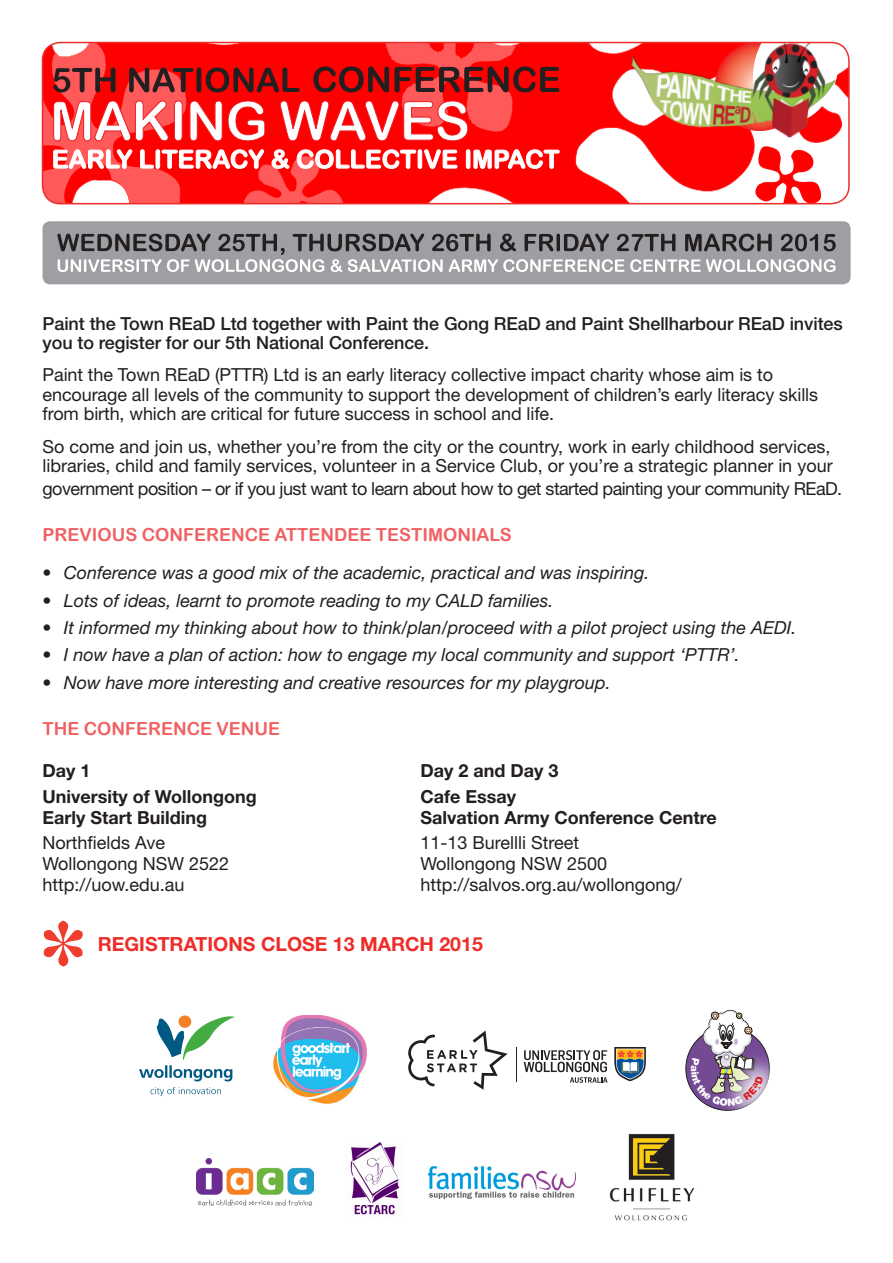
<style>
.page{position:relative;width:893px;height:1263px;background:#fff}
.page>*{position:absolute;margin:0;border:0;box-sizing:border-box;transform-origin:0 0}
.Keynote{font:700 19.5px "Helvetica Neue LT Std";color:#ee2d29}
.Body_italic{font:18px/19.5px "Helvetica Neue LT Std";letter-spacing:-.005em;color:#231f20}
.Body_italic-2{font:italic 18px "Helvetica Neue LT Std";color:#231f20}
.Body_italic-3{font:500 18px/19.5px "Helvetica Neue LT Std";letter-spacing:-.005em;color:#231f20}
.Body_Bold{font:18px "Helvetica Neue LT Std";color:#231f20}
.Body_Bold-2{font:700 18px "Helvetica Neue LT Std";color:#231f20}
.Body_italic-4{font:18px "Helvetica Neue LT Std";letter-spacing:-.03em;color:#231f20}
.Keynote-2{font:18px "Arial Rounded MT Bold";color:#f16163}
</style>
<div class="page">
<div style="left:43px;top:221px;width:808px;height:63px;background:#9f9fa3;border-radius:8px"></div>
<svg style="left:57px;top:234px;width:779px;height:38px"></svg>
<img style="left:43px;top:43px;width:806px;height:161px">
<svg style="left:839px;top:43px;width:5px;height:90px"></svg>
<img style="left:627px;top:45px;width:212px;height:95px">
<svg style="left:53px;top:101px;width:415px;height:40px"></svg>
<svg style="left:313px;top:66px;width:246px;height:26px;background:#9c1516"></svg>
<svg style="left:53px;top:68px;width:247px;height:24px;background:#a21f1f"></svg>
<svg style="left:53px;top:149px;width:507px;height:20px"></svg>
<div style="left:42px;top:42px;width:808px;height:162px;border:2px solid #ee2d29;border-radius:18px"></div>
<img style="left:428px;top:1166px;width:147px;height:32px">
<img style="left:197px;top:1158px;width:116px;height:48px">
<img style="left:350px;top:1142px;width:50px;height:73px">
<img style="left:609px;top:1133px;width:86px;height:88px">
<img style="left:274px;top:1015px;width:92px;height:89px">
<svg style="left:139px;top:1015px;width:96px;height:66px"></svg>
<svg style="left:150px;top:1087px;width:71px;height:9px"></svg>
<svg style="left:408px;top:1030px;width:100px;height:60px"></svg>
<hr style="left:516px;top:1047px;width:1px;height:34px;background:#231f20">
<svg style="left:614px;top:1047px;width:32px;height:34px"></svg>
<svg style="left:524px;top:1050px;width:83px;height:33px"></svg>
<svg style="left:44px;top:921px;width:39px;height:45px"></svg>
<svg style="left:691px;top:1009px;width:73px;height:97px"></svg>
<p class="Body_italic-3" style="left:43px;top:313px;width:802px">Paint the Town REaD Ltd together with Paint the Gong REaD and Paint Shellharbour REaD invites you to register for our 5th National Conference.</p>
<p class="Body_italic" style="left:43px;top:365px;width:777px">Paint the Town REaD (PTTR) Ltd is an early literacy collective impact charity whose aim is to encourage all levels of the community to support the development of children’s early literacy skills from birth, which are critical for future success in school and life.</p>
<p class="Body_italic" style="left:43px;top:436px;width:792px">So come and join us, whether you’re from the city or the country, work in early childhood services, libraries, child and family services, volunteer in a Service Club, or you’re a strategic planner in your</p>
<p class="Body_italic-4" style="left:43px;top:477px;width:801px">government position – or if you just want to learn about how to get started painting your community REaD.</p>
<p class="Keynote-2" style="left:43px;top:524px;width:471px">PREVIOUS CONFERENCE ATTENDEE TESTIMONIALS</p>
<p class="Body_italic-2" style="left:43px;top:562px;width:608px">• Conference was a good mix of the academic, practical and was inspiring.</p>
<p class="Body_italic-2" style="left:43px;top:589px;width:512px">• Lots of ideas, learnt to promote reading to my CALD families.</p>
<p class="Body_italic-2" style="left:43px;top:617px;width:755px">• It informed my thinking about how to think/plan/proceed with a pilot project using the AEDI.</p>
<p class="Body_italic-2" style="left:43px;top:644px;width:699px">• I now have a plan of action: how to engage my local community and support ‘PTTR’.</p>
<p class="Body_italic-2" style="left:43px;top:671px;width:570px">• Now have more interesting and creative resources for my playgroup.</p>
<p class="Keynote-2" style="left:43px;top:718px;width:239px">THE CONFERENCE VENUE</p>
<p class="Body_Bold-2" style="left:43px;top:760px;width:50px">Day 1</p>
<p class="Body_Bold-2" style="left:421px;top:760px;width:140px">Day 2 and Day 3</p>
<p class="Body_Bold-2" style="left:43px;top:785px;width:216px">University of Wollongong</p>
<p class="Body_Bold-2" style="left:421px;top:785px;width:97px">Cafe Essay</p>
<p class="Body_Bold-2" style="left:43px;top:806px;width:166px">Early Start Building</p>
<p class="Body_Bold-2" style="left:421px;top:806px;width:298px">Salvation Army Conference Centre</p>
<p class="Body_Bold" style="left:43px;top:832px;width:124px">Northfields Ave</p>
<p class="Body_Bold" style="left:421px;top:832px;width:160px">11-13 Burellli Street</p>
<p class="Body_Bold" style="left:43px;top:853px;width:188px">Wollongong NSW 2522</p>
<p class="Body_Bold" style="left:421px;top:853px;width:188px">Wollongong NSW 2500</p>
<p class="Body_Bold" style="left:43px;top:874px;width:144px">http://uow.edu.au</p>
<p class="Body_Bold" style="left:421px;top:874px;width:263px">http://salvos.org.au/wollongong/</p>
<p class="Keynote" style="left:98px;top:932px;width:387px">REGISTRATIONS CLOSE 13 MARCH 2015</p>
</div>
